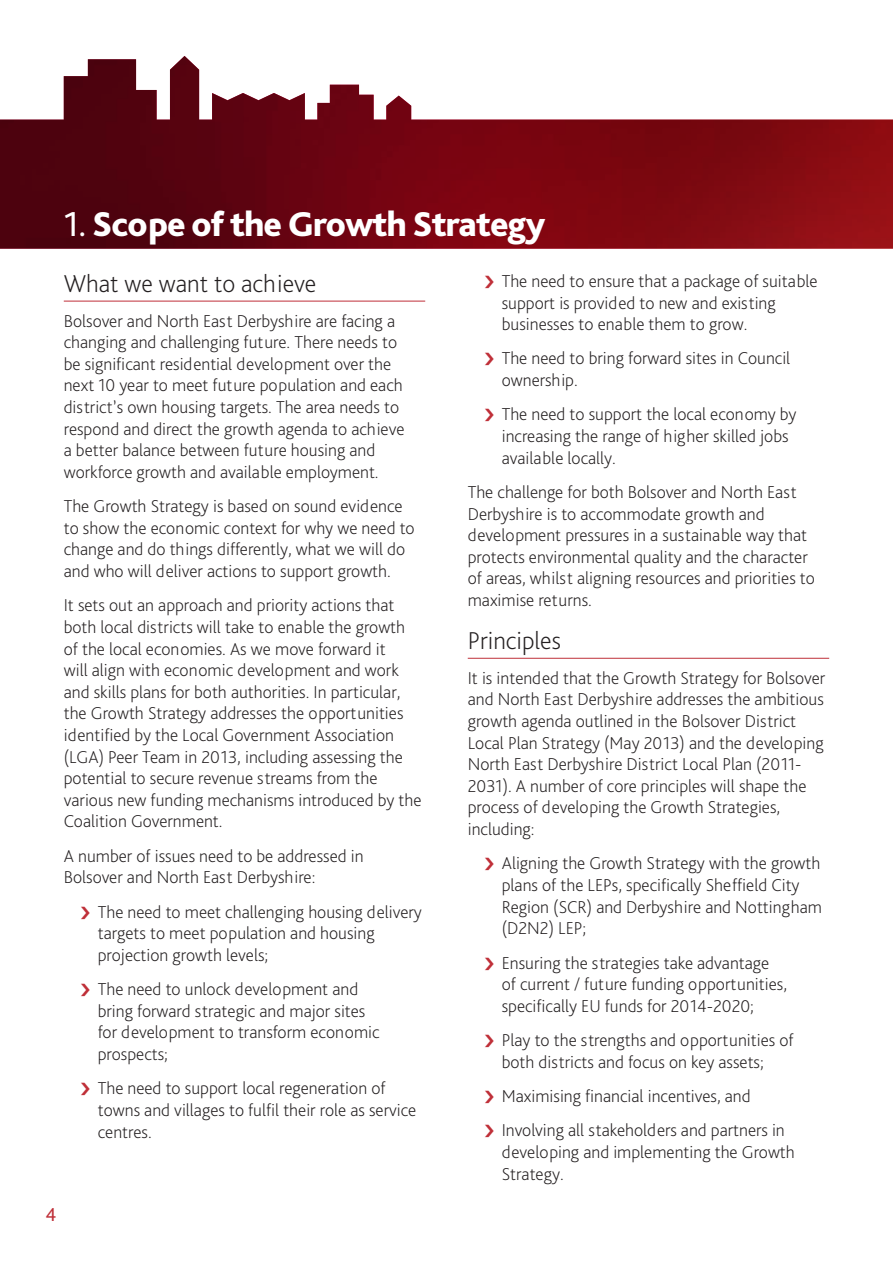
<style>
.page{position:relative;width:893px;height:1263px;background:#fff}
.page>*{position:absolute;margin:0;border:0;box-sizing:border-box;transform-origin:0 0}
.t1{font:800 36px "Bliss Pro";letter-spacing:-.025em;color:#fff}
.t2{font:200 25.5px "Bliss Pro";color:#231f20}
.t3{font:19.5px "Bliss Pro";color:#bf2f38}
.t4{font:200 18px/21.6px "Bliss Pro";color:#231f20}
.s1{font-weight:400}
</style>
<div class="page">
<img style="left:0;top:56px;width:893px;height:193px">
<hr style="left:64px;top:301px;width:361px;height:1px;background:#bf2f38">
<hr style="left:468px;top:658px;width:361px;height:1px;background:#bf2f38">
<h1 class="t1" style="left:64px;top:202px;width:483px"><span class="s1">1.</span> Scope of the Growth Strategy</h1>
<h2 class="t2" style="left:64px;top:268px;width:254px">What we want to achieve</h2>
<p class="t4" style="left:64px;top:309px;width:342px">Bolsover and North East Derbyshire are facing a changing and challenging future. There needs to be significant residential development over the next 10 year to meet future population and each district’s own housing targets. The area needs to respond and direct the growth agenda to achieve a better balance between future housing and workforce growth and available employment.</p>
<p class="t4" style="left:64px;top:495px;width:352px">The Growth Strategy is based on sound evidence to show the economic context for why we need to change and do things differently, what we will do and who will deliver actions to support growth.</p>
<p class="t4" style="left:64px;top:594px;width:359px">It sets out an approach and priority actions that both local districts will take to enable the growth of the local economies. As we move forward it<br>will align with economic development and work and skills plans for both authorities. In particular, the Growth Strategy addresses the opportunities identified by the Local Government Association (LGA) Peer Team in 2013, including assessing the potential to secure revenue streams from the various new funding mechanisms introduced by the Coalition Government.</p>
<p class="t4" style="left:64px;top:844px;width:301px">A number of issues need to be addressed in<br>Bolsover and North East Derbyshire:</p>
<p class="t4" style="left:98px;top:900px;width:326px">The need to meet challenging housing delivery targets to meet population and housing projection growth levels;</p>
<p class="t4" style="left:98px;top:978px;width:283px">The need to unlock development and bring forward strategic and major sites for development to transform economic prospects;</p>
<p class="t4" style="left:98px;top:1077px;width:320px">The need to support local regeneration of towns and villages to fulfil their role as service centres.</p>
<p class="t4" style="left:502px;top:270px;width:317px">The need to ensure that a package of suitable support is provided to new and existing businesses to enable them to grow.</p>
<p class="t4" style="left:502px;top:347px;width:290px">The need to bring forward sites in Council ownership.</p>
<p class="t4" style="left:502px;top:403px;width:296px">The need to support the local economy by increasing the range of higher skilled jobs available locally.</p>
<p class="t4" style="left:468px;top:481px;width:349px">The challenge for both Bolsover and North East Derbyshire is to accommodate growth and development pressures in a sustainable way that protects environmental quality and the character of areas, whilst aligning resources and priorities to maximise returns.</p>
<h2 class="t2" style="left:468px;top:625px;width:95px">Principles</h2>
<p class="t4" style="left:468px;top:666px;width:359px">It is intended that the Growth Strategy for Bolsover and North East Derbyshire addresses the ambitious growth agenda outlined in the Bolsover District Local Plan Strategy (May 2013) and the developing North East Derbyshire District Local Plan (2011- 2031). A number of core principles will shape the process of developing the Growth Strategies, including:</p>
<p class="t4" style="left:502px;top:852px;width:322px">Aligning the Growth Strategy with the growth plans of the LEPs, specifically Sheffield City Region (SCR) and Derbyshire and Nottingham (D2N2) LEP;</p>
<p class="t4" style="left:502px;top:951px;width:287px">Ensuring the strategies take advantage of current / future funding opportunities, specifically EU funds for 2014-2020;</p>
<p class="t4" style="left:502px;top:1029px;width:293px">Play to the strengths and opportunities of both districts and focus on key assets;</p>
<p class="t4" style="left:502px;top:1078px;width:285px;line-height:34.3px">Maximising financial incentives, and<br>Involving all stakeholders and partners in</p>
<p class="t4" style="left:502px;top:1141px;width:295px">developing and implementing the Growth<br>Strategy.</p>
<p class="t3" style="left:46px;top:1202px;width:12px">4</p>
</div>
